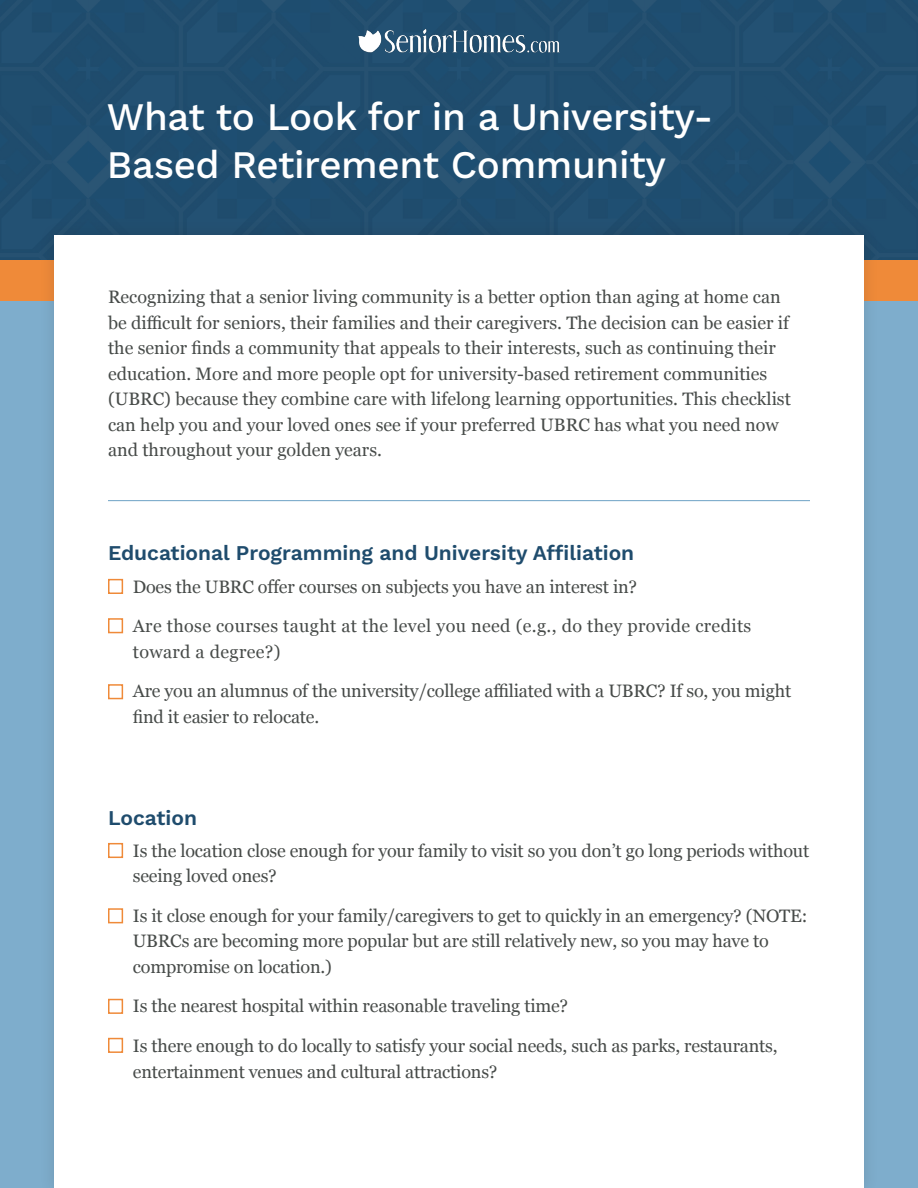
<style>
.page{position:relative;width:918px;height:1188px;background:#7eadcc}
.page>*{position:absolute;margin:0;border:0;box-sizing:border-box;transform-origin:0 0}
.t1{font:39px/48px "Work Sans";letter-spacing:-.01em;color:#fff}
.t2{font:21px "Work Sans";color:#1f4c6d}
.t3{font:18px/25.5px "Georgia";letter-spacing:-.01em;color:#474b49}
.t4{font:18px/39.6px "Georgia";letter-spacing:.02em;color:#474b49}
</style>
<div class="page">
<div style="left:0;top:0;width:918px;height:280px;background:#1f4c6d"></div>
<div style="left:0;top:260px;width:918px;height:41px;background:#ef8a39"></div>
<div style="left:39px;top:220px;width:841px;height:968px;background:#231f20;opacity:.15"></div>
<div style="left:54px;top:235px;width:810px;height:953px;background:#fff"></div>
<hr style="left:108px;top:500px;width:702px;height:1px;background:#7eadcc">
<img style="left:358px;top:29px;width:202px;height:24px">
<div style="left:108px;top:579px;width:15px;height:15px;background:#fff;border:2px solid #ef8a39"></div>
<div style="left:108px;top:618px;width:15px;height:15px;background:#fff;border:2px solid #ef8a39"></div>
<div style="left:108px;top:684px;width:15px;height:15px;background:#fff;border:2px solid #ef8a39"></div>
<div style="left:108px;top:843px;width:15px;height:15px;background:#fff;border:2px solid #ef8a39"></div>
<div style="left:108px;top:908px;width:15px;height:15px;background:#fff;border:2px solid #ef8a39"></div>
<div style="left:108px;top:999px;width:15px;height:15px;background:#fff;border:2px solid #ef8a39"></div>
<div style="left:108px;top:1038px;width:15px;height:15px;background:#fff;border:2px solid #ef8a39"></div>
<h1 class="t1" style="left:107px;top:91px;width:608px">What to Look for in a University-<br>Based Retirement Community</h1>
<p class="t3" style="left:108px;top:283px;width:684px">Recognizing that a senior living community is a better option than aging at home can be difficult for seniors, their families and their caregivers. The decision can be easier if the senior finds a community that appeals to their interests, such as continuing their education. More and more people opt for university-based retirement communities (UBRC) because they combine care with lifelong learning opportunities. This checklist can help you and your loved ones see if your preferred UBRC has what you need now and throughout your golden years.</p>
<p class="t2" style="left:108px;top:537px;width:528px">Educational Programming and University Affiliation</p>
<p class="t4" style="left:133px;top:566px;width:620px">Does the UBRC offer courses on subjects you have an interest in?<br>Are those courses taught at the level you need (e.g., do they provide credits</p>
<p class="t3" style="left:133px;top:631px;width:660px;line-height:39.6px">toward a degree?)<br>Are you an alumnus of the university/college affiliated with a UBRC? If so, you might</p>
<p class="t3" style="left:133px;top:703px;width:188px">find it easier to relocate.</p>
<p class="t2" style="left:108px;top:802px;width:91px">Location</p>
<p class="t3" style="left:133px;top:837px;width:678px">Is the location close enough for your family to visit so you don’t go long periods without seeing loved ones?</p>
<p class="t3" style="left:133px;top:902px;width:676px">Is it close enough for your family/caregivers to get to quickly in an emergency? (NOTE:<br>UBRCs are becoming more popular but are still relatively new, so you may have to compromise on location.)</p>
<p class="t3" style="left:133px;top:986px;width:646px;line-height:39.6px">Is the nearest hospital within reasonable traveling time?<br>Is there enough to do locally to satisfy your social needs, such as parks, restaurants,</p>
<p class="t3" style="left:133px;top:1058px;width:366px">entertainment venues and cultural attractions?</p>
</div>
